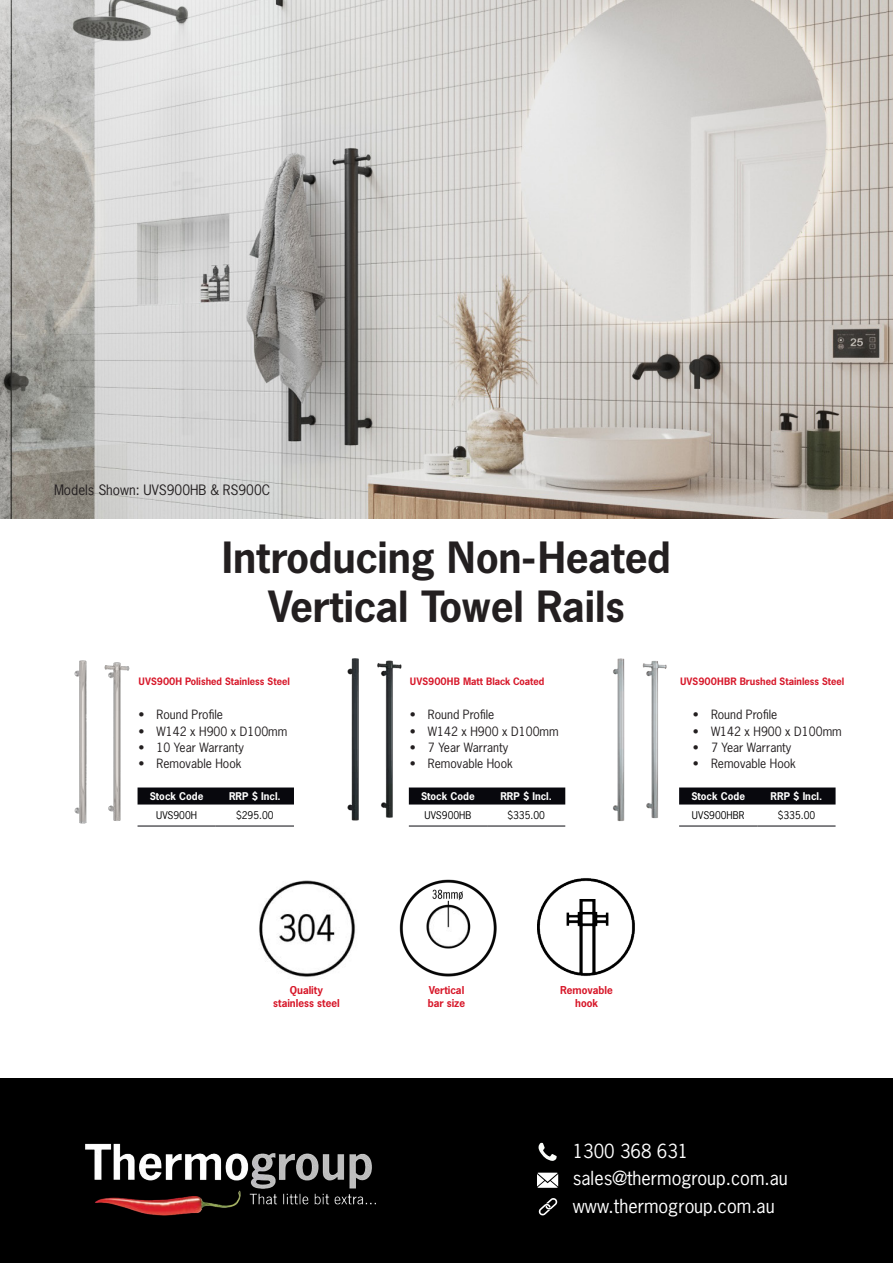
<style>
.page{position:relative;width:893px;height:1263px;background:#fff}
.page>*{position:absolute;margin:0;border:0;box-sizing:border-box;transform-origin:0 0}
.t1{font:700 45px "News Gothic BQ";color:#231f20}
.t2{font:18.3px/27.3px "News Gothic Std";color:#fff}
.t3{font:13.5px "News Gothic Std";color:#231f20}
.t4{font:12px "News Gothic Std";color:#231f20}
.t5{font:700 11.4px "News Gothic BQ";color:#d71729}
.t6{font:700 10.65px "News Gothic BQ";color:#d71729}
.t7{font:700 10.05px "News Gothic Std";color:#fff}
.t8{font:10.05px "News Gothic Std";color:#000}
</style>
<div class="page">
<div style="left:0;top:1078px;width:893px;height:185px;background:#000"></div>
<img style="left:85px;top:1143px;width:291px;height:73px">
<svg style="left:539px;top:1143px;width:18px;height:18px"></svg>
<svg style="left:539px;top:1198px;width:18px;height:17px"></svg>
<svg style="left:537px;top:1173px;width:21px;height:15px"></svg>
<img style="left:0;top:0;width:893px;height:519px">
<div style="left:138px;top:787px;width:156px;height:17px;background:#08080d"></div>
<hr style="left:138px;top:826px;width:78px;height:1px;background:#08080d">
<hr style="left:216px;top:826px;width:78px;height:1px;background:#08080d">
<img style="left:347px;top:658px;width:55px;height:163px">
<div style="left:409px;top:787px;width:156px;height:17px;background:#08080d"></div>
<hr style="left:409px;top:826px;width:78px;height:1px;background:#08080d">
<hr style="left:487px;top:826px;width:78px;height:1px;background:#08080d">
<img style="left:74px;top:660px;width:56px;height:164px">
<img style="left:613px;top:658px;width:54px;height:164px">
<svg style="left:679px;top:787px;width:157px;height:17px;background:#101015"></svg>
<hr style="left:679px;top:826px;width:78px;height:1px;background:#08080d">
<hr style="left:757px;top:826px;width:79px;height:1px;background:#08080d">
<img style="left:259px;top:880px;width:97px;height:97px">
<img style="left:399px;top:879px;width:98px;height:98px">
<img style="left:537px;top:878px;width:98px;height:98px">
<p class="t3" style="left:54px;top:481px;width:218px">Models Shown: UVS900HB &amp; RS900C</p>
<p class="t1" style="left:222px;top:531px;width:451px">Introducing Non-Heated</p>
<p class="t1" style="left:268px;top:581px;width:359px">Vertical Towel Rails</p>
<p class="t6" style="left:139px;top:675px;width:153px">UVS900H Polished Stainless Steel</p>
<p class="t6" style="left:410px;top:675px;width:136px">UVS900HB Matt Black Coated</p>
<p class="t6" style="left:680px;top:675px;width:166px">UVS900HBR Brushed Stainless Steel</p>
<p class="t4" style="left:139px;top:707px;width:86px">• Round Profile</p>
<p class="t4" style="left:139px;top:723px;width:150px">• W142 x H900 x D100mm</p>
<p class="t4" style="left:139px;top:739px;width:107px">• 10 Year Warranty</p>
<p class="t4" style="left:139px;top:755px;width:104px">• Removable Hook</p>
<p class="t4" style="left:410px;top:707px;width:86px">• Round Profile</p>
<p class="t4" style="left:410px;top:723px;width:150px">• W142 x H900 x D100mm</p>
<p class="t4" style="left:410px;top:739px;width:100px">• 7 Year Warranty</p>
<p class="t4" style="left:410px;top:755px;width:104px">• Removable Hook</p>
<p class="t4" style="left:693px;top:707px;width:86px">• Round Profile</p>
<p class="t4" style="left:693px;top:723px;width:150px">• W142 x H900 x D100mm</p>
<p class="t4" style="left:693px;top:739px;width:100px">• 7 Year Warranty</p>
<p class="t4" style="left:693px;top:755px;width:104px">• Removable Hook</p>
<p class="t7" style="left:150px;top:789px;width:55px">Stock Code</p>
<p class="t7" style="left:229px;top:789px;width:53px">RRP $ Incl.</p>
<p class="t8" style="left:156px;top:809px;width:42px">UVS900H</p>
<p class="t8" style="left:236px;top:809px;width:39px">$295.00</p>
<p class="t7" style="left:421px;top:789px;width:55px">Stock Code</p>
<p class="t7" style="left:500px;top:789px;width:53px">RRP $ Incl.</p>
<p class="t8" style="left:425px;top:809px;width:48px">UVS900HB</p>
<p class="t8" style="left:507px;top:809px;width:39px">$335.00</p>
<p class="t7" style="left:691px;top:789px;width:55px">Stock Code</p>
<p class="t7" style="left:771px;top:789px;width:53px">RRP $ Incl.</p>
<p class="t8" style="left:692px;top:809px;width:54px">UVS900HBR</p>
<p class="t8" style="left:778px;top:809px;width:39px">$335.00</p>
<p class="t5" style="left:290px;top:983px;width:35px">Quality</p>
<p class="t5" style="left:273px;top:997px;width:68px">stainless steel</p>
<p class="t5" style="left:429px;top:983px;width:37px">Vertical</p>
<p class="t5" style="left:428px;top:997px;width:39px">bar size</p>
<p class="t5" style="left:560px;top:983px;width:54px">Removable</p>
<p class="t5" style="left:575px;top:997px;width:24px">hook</p>
<h2 class="t2" style="left:573px;top:1137px;width:216px">1300 368 631 sales@thermogroup.com.au www.thermogroup.com.au</h2>
</div>
